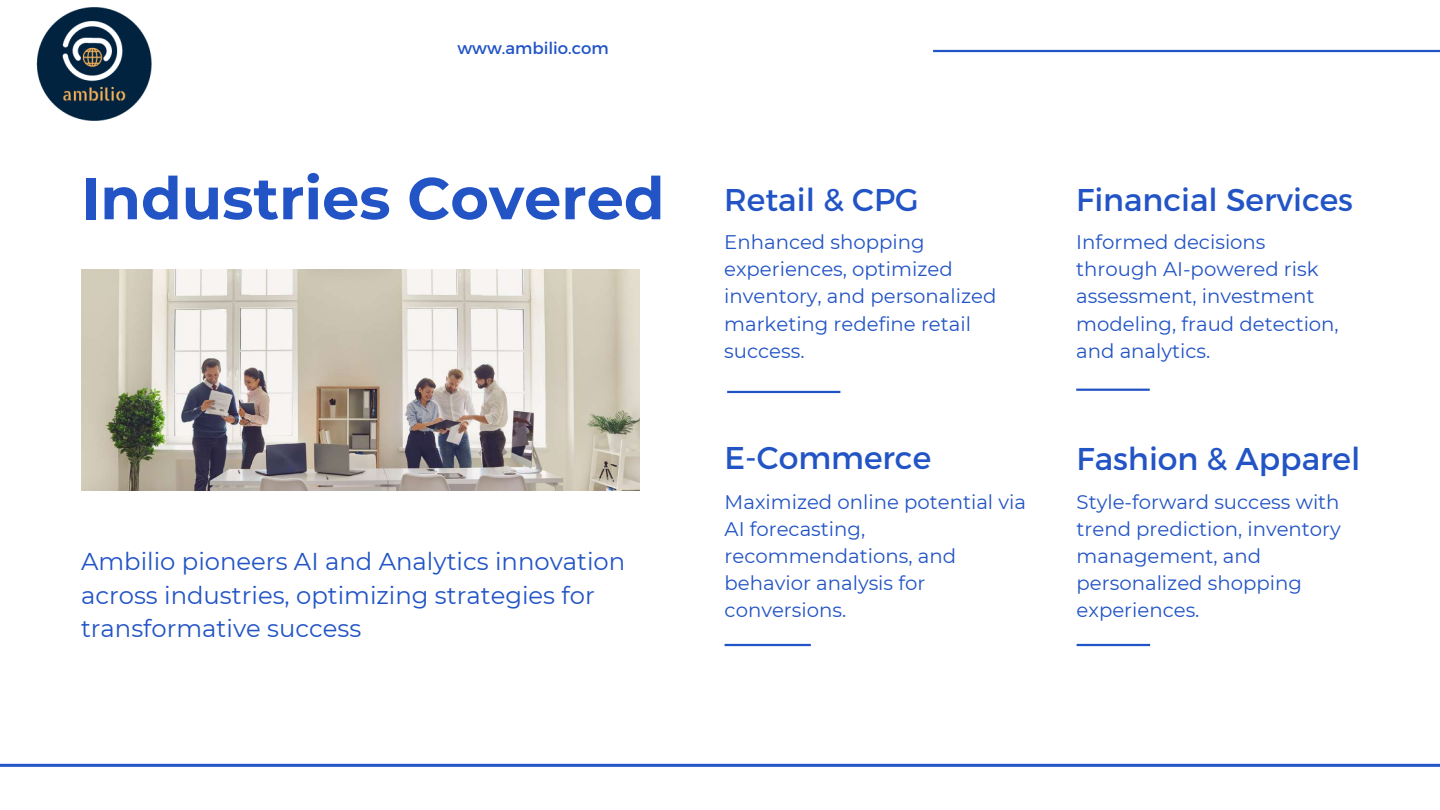
<style>
.page{position:relative;width:1440px;height:810px;background:#fff}
.page>*{position:absolute;margin:0;border:0;box-sizing:border-box;transform-origin:0 0}
.t1{font:700 58.9px "Montserrat";color:#2254c5}
.t2{font:31.5px "Montserrat";color:#2254c5}
.t3{font:24.3px/33.8px "Montserrat";color:#2254c5}
.t4{font:19.7px/27.1px "Montserrat";color:#2254c5}
.t5{font:16.6px "Montserrat";color:#2254c5}
</style>
<div class="page">
<hr style="left:0;top:764px;width:1440px;height:3px;background:#2254c5">
<hr style="left:727px;top:391px;width:113px;height:2px;background:#2254c5">
<hr style="left:1076px;top:389px;width:74px;height:2px;background:#2254c5">
<hr style="left:1077px;top:644px;width:73px;height:2px;background:#2254c5">
<hr style="left:725px;top:644px;width:86px;height:2px;background:#2254c5">
<img style="left:81px;top:270px;width:559px;height:221px">
<hr style="left:933px;top:50px;width:507px;height:2px;background:#2254c5">
<img style="left:36px;top:7px;width:116px;height:114px">
<p class="t5" style="left:457px;top:38px;width:153px">www.ambilio.com</p>
<h1 class="t1" style="left:81px;top:162px;width:585px">Industries Covered</h1>
<p class="t3" style="left:81px;top:544px;width:546px">Ambilio pioneers AI and Analytics innovation across industries, optimizing strategies for transformative success</p>
<h2 class="t2" style="left:724px;top:179px;width:196px">Retail &amp; CPG</h2>
<p class="t4" style="left:724px;top:229px;width:274px">Enhanced shopping experiences, optimized inventory, and personalized marketing redefine retail success.</p>
<h2 class="t2" style="left:725px;top:437px;width:208px">E-Commerce</h2>
<p class="t4" style="left:725px;top:488px;width:303px">Maximized online potential via<br>AI forecasting, recommendations, and behavior analysis for conversions.</p>
<h2 class="t2" style="left:1076px;top:179px;width:278px">Financial Services</h2>
<p class="t4" style="left:1076px;top:229px;width:264px">Informed decisions through AI-powered risk assessment, investment modeling, fraud detection, and analytics.</p>
<h2 class="t2" style="left:1077px;top:438px;width:285px">Fashion &amp; Apparel</h2>
<p class="t4" style="left:1077px;top:488px;width:266px">Style-forward success with trend prediction, inventory management, and personalized shopping experiences.</p>
</div>
